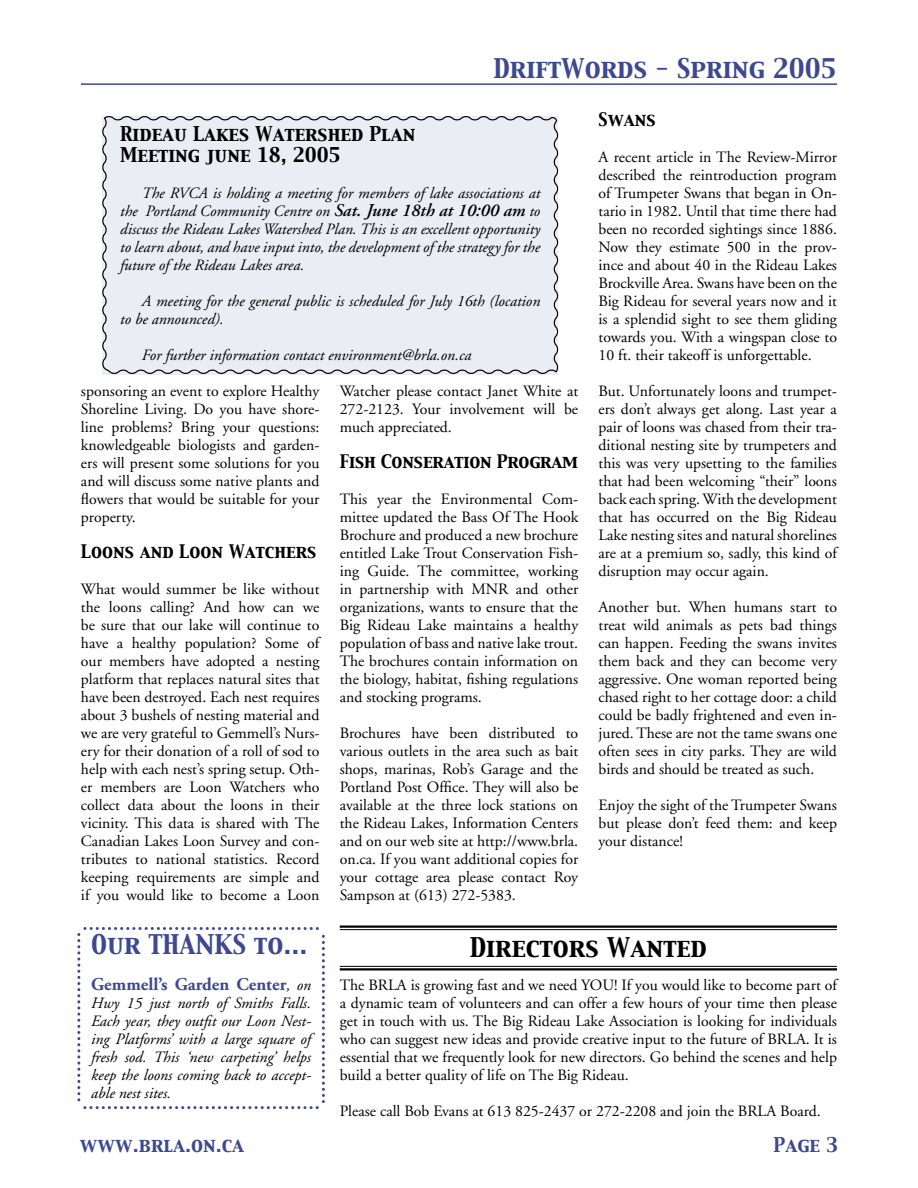
<style>
.page{position:relative;width:918px;height:1188px;background:#fff}
.page>*{position:absolute;margin:0;border:0;box-sizing:border-box;transform-origin:0 0}
.Heading_Blue{font:24px "Capitals";color:#3c4891}
.HeadingWithRules{font:24px "Capitals";color:#000}
.Heading{font:18px "Capitals";color:#000}
.Normal_Text_Italics{font:700 18px "Adobe Garamond Pro";color:#3c4891}
.Page_number{font:18px "Capitals";color:#3c4891}
.Heading_-2{font:16.5px "Capitals";color:#000}
.Normal_Text{font:15.75px/18px "Adobe Garamond";color:#000;text-align:justify}
.Normal_Text_Right{font:italic 15.75px/18px "Adobe Garamond";color:#000;text-align:justify}
.Normal_Text_Italics-2{font:italic 15.75px/18px "Adobe Garamond";color:#000;text-align:justify}
.s1{font-weight:600;font-size:18px}
.s2{font-family:"Adobe Garamond";font-weight:400;font-style:italic;font-size:15.75px;color:#000}
</style>
<div class="page">
<hr style="left:81px;top:83px;width:756px;height:2px;background:#3c4891">
<div style="left:102px;top:116px;width:457px;height:259px;background:#ebedf4"></div>
<hr style="left:340px;top:926px;width:497px;height:2px;background:#000">
<hr style="left:340px;top:929px;width:497px;height:1px;background:#000">
<hr style="left:340px;top:966px;width:497px;height:1px;background:#000">
<hr style="left:340px;top:968px;width:497px;height:2px;background:#000">
<svg style="left:77px;top:927px;width:248px;height:182px"></svg>
<p class="Heading_Blue" style="left:493px;top:52px;width:345px">DriftWords - Spring 2005</p>
<p class="Heading" style="left:120px;top:121px;width:297px">Rideau Lakes Watershed Plan</p>
<p class="Heading" style="left:120px;top:143px;width:222px">Meeting june 18, 2005</p>
<p class="Normal_Text_Right" style="left:120px;top:185px;width:422px;text-indent:22px">The RVCA is holding a meeting for members of lake associations at the Portland Community Centre on <span class="s1">Sat. June 18th at 10:00 am</span> to discuss the Rideau Lakes Watershed Plan. This is an excellent opportunity to learn about, and have input into, the development of the strategy for the future of the Rideau Lakes area.</p>
<p class="Normal_Text_Right" style="left:120px;top:293px;width:422px;text-indent:22px">A meeting for the general public is scheduled for July 16th (location to be announced).</p>
<p class="Normal_Text_Right" style="left:142px;top:347px;width:331px">For further information contact environment@brla.on.ca</p>
<p class="Normal_Text" style="left:81px;top:382px;width:240px">sponsoring an event to explore Healthy Shoreline Living. Do you have shore&shy;line problems? Bring your questions: knowledgeable biologists and garden&shy;ers will present some solutions for you and will discuss some native plants and flowers that would be suitable for your property.</p>
<p class="Heading_-2" style="left:81px;top:540px;width:237px">Loons and Loon Watchers</p>
<p class="Normal_Text" style="left:81px;top:580px;width:240px">What would summer be like without the loons calling? And how can we be sure that our lake will continue to have a healthy population? Some of our members have adopted a nesting platform that replaces natural sites that have been destroyed. Each nest requires about 3 bushels of nesting material and we are very grateful to Gemmell’s Nurs&shy;ery for their donation of a roll of sod to help with each nest’s spring setup. Oth&shy;er members are Loon Watchers who collect data about the loons in their vicinity. This data is shared with The Canadian Lakes Loon Survey and con&shy;tributes to national statistics. Record keeping requirements are simple and if you would like to become a Loon</p>
<p class="Normal_Text" style="left:340px;top:382px;width:240px">Watcher please contact Janet White at 272-2123. Your involvement will be much appreciated.</p>
<p class="Heading_-2" style="left:340px;top:450px;width:240px">Fish Conseration Program</p>
<p class="Normal_Text" style="left:340px;top:490px;width:240px">This year the Environmental Com&shy;mittee updated the Bass Of The Hook Brochure and produced a new brochure entitled Lake Trout Conservation Fish&shy;ing Guide. The committee, working in partnership with MNR and other organizations, wants to ensure that the Big Rideau Lake maintains a healthy population of bass and native lake trout.<br>The brochures contain information on the biology, habitat, fishing regulations and stocking programs.</p>
<p class="Normal_Text" style="left:340px;top:724px;width:240px">Brochures have been distributed to various outlets in the area such as bait shops, marinas, Rob’s Garage and the Portland Post Office. They will also be available at the three lock stations on the Rideau Lakes, Information Centers and on our web site at http://www.brla. on.ca. If you want additional copies for your cottage area please contact Roy Sampson at (613) 272-5383.</p>
<p class="Heading_-2" style="left:598px;top:108px;width:59px">Swans</p>
<p class="Normal_Text" style="left:598px;top:148px;width:240px">A recent article in The Review-Mirror described the reintroduction program of Trumpeter Swans that began in On&shy;tario in 1982. Until that time there had been no recorded sightings since 1886.<br>Now they estimate 500 in the prov&shy;ince and about 40 in the Rideau Lakes Brockville Area. Swans have been on the Big Rideau for several years now and it is a splendid sight to see them gliding towards you. With a wingspan close to 10 ft. their takeoff is unforgettable.</p>
<p class="Normal_Text" style="left:598px;top:382px;width:240px">But. Unfortunately loons and trumpet&shy;ers don’t always get along. Last year a pair of loons was chased from their tra&shy;ditional nesting site by trumpeters and this was very upsetting to the families that had been welcoming “their” loons back each spring. With the development that has occurred on the Big Rideau Lake nesting sites and natural shorelines are at a premium so, sadly, this kind of disruption may occur again.</p>
<p class="Normal_Text" style="left:598px;top:598px;width:240px">Another but. When humans start to treat wild animals as pets bad things can happen. Feeding the swans invites them back and they can become very aggressive. One woman reported being chased right to her cottage door: a child could be badly frightened and even in&shy;jured. These are not the tame swans one often sees in city parks. They are wild birds and should be treated as such.</p>
<p class="Normal_Text" style="left:598px;top:796px;width:240px">Enjoy the sight of the Trumpeter Swans but please don’t feed them: and keep your distance!</p>
<p class="Heading_Blue" style="left:91px;top:928px;width:218px">Our THANKS to...</p>
<p class="Normal_Text_Italics" style="left:91px;top:974px;width:221px">Gemmell’s Garden Center<span class="s2">, on</span></p>
<p class="Normal_Text_Italics-2" style="left:91px;top:995px;width:221px">Hwy 15 just north of Smiths Falls.<br>Each year, they outfit our Loon Nest&shy;ing Platforms’ with a large square of fresh sod. This ‘new carpeting’ helps keep the loons coming back to accept&shy;able nest sites.</p>
<p class="HeadingWithRules" style="left:470px;top:931px;width:239px">Directors Wanted</p>
<p class="Normal_Text" style="left:340px;top:976px;width:499px">The BRLA is growing fast and we need YOU! If you would like to become part of a dynamic team of volunteers and can offer a few hours of your time then please get in touch with us. The Big Rideau Lake Association is looking for individuals who can suggest new ideas and provide creative input to the future of BRLA. It is essential that we frequently look for new directors. Go behind the scenes and help build a better quality of life on The Big Rideau.</p>
<p class="Normal_Text" style="left:340px;top:1102px;width:482px">Please call Bob Evans at 613 825-2437 or 272-2208 and join the BRLA Board.</p>
<p class="Page_number" style="left:80px;top:1133px;width:166px">www.brla.on.ca</p>
<p class="Page_number" style="left:774px;top:1133px;width:66px">Page 3</p>
</div>
